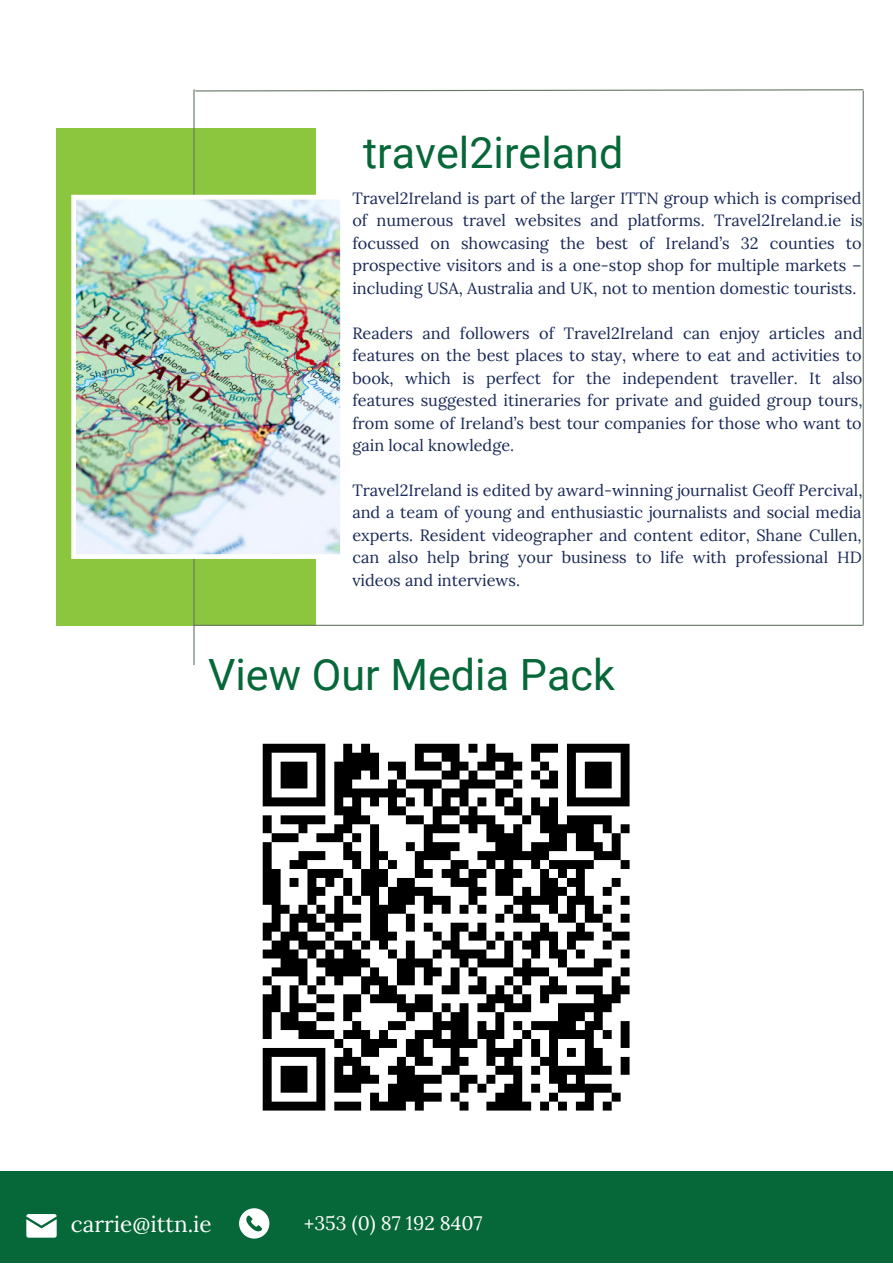
<style>
.page{position:relative;width:893px;height:1264px;background:#fff}
.page>*{position:absolute;margin:0;border:0;box-sizing:border-box;transform-origin:0 0}
.t1{font:43.05px "Roboto";color:#066738}
.t2{font:22.5px "Lora";color:#fff}
.t3{font:19.5px "Lora";color:#fff}
.t4{font:16.2px/22.5px "Lora";color:#192957;text-align:justify}
</style>
<div class="page">
<div style="left:0;top:1171px;width:892px;height:91px;background:#066738"></div>
<svg style="left:26px;top:1214px;width:31px;height:23px"></svg>
<div style="left:56px;top:128px;width:260px;height:497px;background:#8cc63f"></div>
<hr style="left:193px;top:89px;width:1px;height:576px;background:#657664">
<img style="left:71px;top:195px;width:270px;height:364px">
<svg style="left:194px;top:89px;width:670px;height:3px"></svg>
<hr style="left:193px;top:624px;width:670px;height:2px;background:#657664">
<hr style="left:862px;top:91px;width:1px;height:533px;background:#657664">
<svg style="left:262px;top:743px;width:368px;height:368px"></svg>
<svg style="left:239px;top:1208px;width:30px;height:30px"></svg>
<h1 class="t1" style="left:363px;top:123px;width:262px">travel2ireland</h1>
<p class="t4" style="left:352px;top:185px;width:511px">Travel2Ireland is part of the larger ITTN group which is comprised of numerous travel websites and platforms. Travel2Ireland.ie is focussed on showcasing the best of Ireland’s 32 counties to prospective visitors and is a one-stop shop for multiple markets – including USA, Australia and UK, not to mention domestic tourists.</p>
<p class="t4" style="left:352px;top:320px;width:511px">Readers and followers of Travel2Ireland can enjoy articles and features on the best places to stay, where to eat and activities to book, which is perfect for the independent traveller. It also features suggested itineraries for private and guided group tours, from some of Ireland’s best tour companies for those who want to gain local knowledge.</p>
<p class="t4" style="left:352px;top:478px;width:511px">Travel2Ireland is edited by award-winning journalist Geoff Percival, and a team of young and enthusiastic journalists and social media experts. Resident videographer and content editor, Shane Cullen, can also help bring your business to life with professional HD videos and interviews.</p>
<h1 class="t1" style="left:208px;top:644px;width:408px">View Our Media Pack</h1>
<h2 class="t2" style="left:71px;top:1206px;width:142px">carrie@ittn.ie</h2>
<p class="t3" style="left:304px;top:1208px;width:180px">+353 (0) 87 192 8407</p>
</div>
